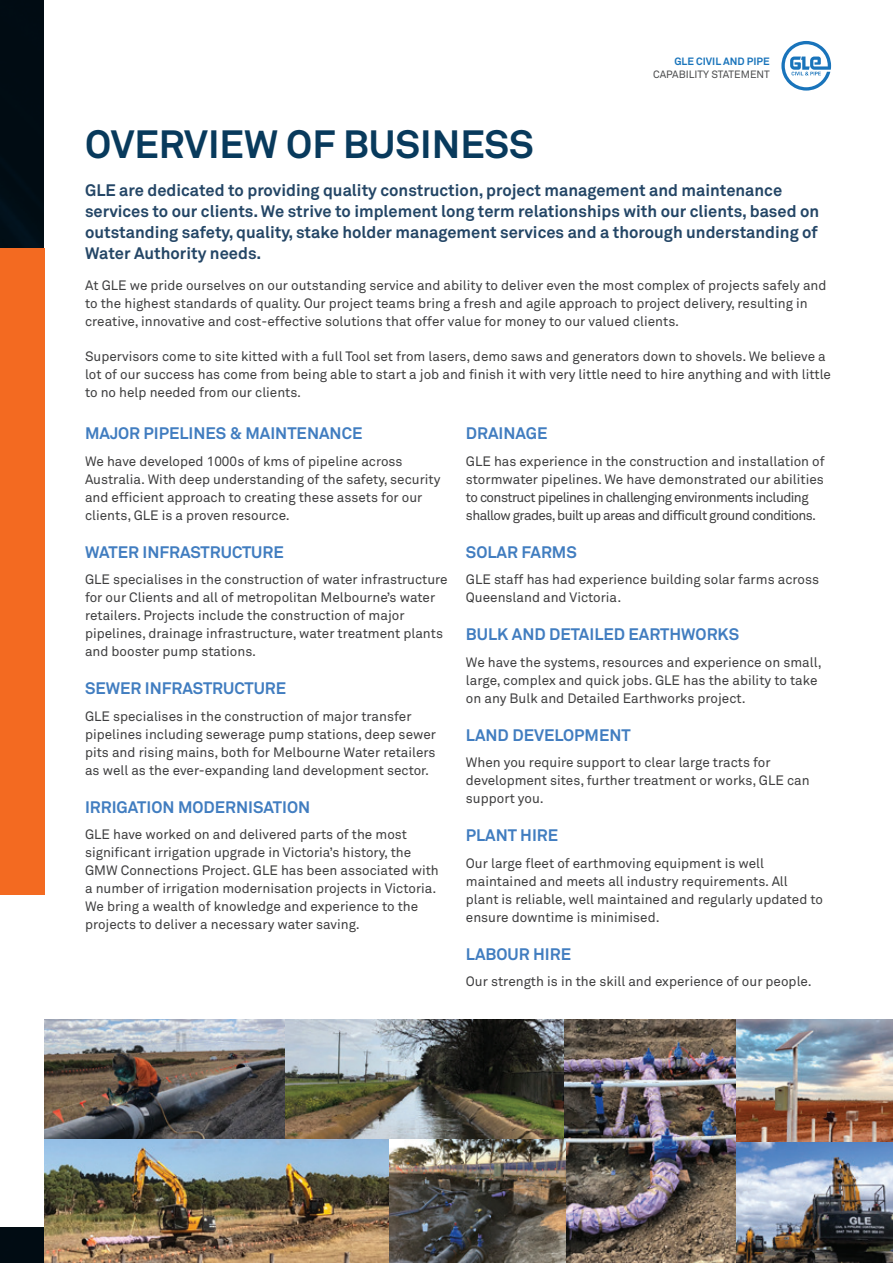
<style>
.page{position:relative;width:893px;height:1263px;background:#fff}
.page>*{position:absolute;margin:0;border:0;box-sizing:border-box;transform-origin:0 0}
.t1{font:700 39px "Akkurat Std";color:#083a5c}
.t2{font:700 16.5px/21px "Akkurat Std";color:#244666}
.t3{font:700 16.5px "Akkurat Std";color:#417dc0}
.t4{font:13.5px/18px "Akkurat Std";color:#3e3e3f}
.t5{font:13.5px/18px "Akkurat Std";letter-spacing:-.04em;color:#3e3e3f}
.t6{font:10.5px "Akkurat Std";color:#4b4c4d}
.t7{font:700 10.5px "Akkurat Std";color:#1974bb}
</style>
<div class="page">
<svg style="left:781px;top:41px;width:50px;height:50px"></svg>
<img style="left:564px;top:1019px;width:329px;height:244px">
<div style="left:0;top:0;width:45px;height:1263px;background:#010c13"></div>
<div style="left:0;top:249px;width:70px;height:978px;background:#fff"></div>
<img style="left:44px;top:1019px;width:241px;height:120px">
<img style="left:285px;top:1019px;width:279px;height:120px">
<img style="left:44px;top:1139px;width:522px;height:124px">
<div style="left:0;top:249px;width:44px;height:646px;background:#f36a21"></div>
<p class="t7" style="left:674px;top:55px;width:97px">GLE CIVIL AND PIPE</p>
<p class="t6" style="left:653px;top:68px;width:118px">CAPABILITY STATEMENT</p>
<h1 class="t1" style="left:85px;top:120px;width:450px">OVERVIEW OF BUSINESS</h1>
<p class="t2" style="left:85px;top:180px;width:736px">GLE are dedicated to providing quality construction, project management and maintenance services to our clients. We strive to implement long term relationships with our clients, based on outstanding safety, quality, stake holder management services and a thorough understanding of Water Authority needs.</p>
<p class="t4" style="left:85px;top:277px;width:743px">At GLE we pride ourselves on our outstanding service and ability to deliver even the most complex of projects safely and to the highest standards of quality. Our project teams bring a fresh and agile approach to project delivery, resulting in creative, innovative and cost-effective solutions that offer value for money to our valued clients.</p>
<p class="t4" style="left:85px;top:348px;width:747px">Supervisors come to site kitted with a full Tool set from lasers, demo saws and generators down to shovels. We believe a lot of our success has come from being able to start a job and finish it with very little need to hire anything and with little to no help needed from our clients.</p>
<p class="t3" style="left:85px;top:423px;width:279px">MAJOR PIPELINES &amp; MAINTENANCE</p>
<p class="t4" style="left:85px;top:452px;width:357px">We have developed 1000s of kms of pipeline across Australia. With deep understanding of the safety, security and efficient approach to creating these assets for our clients, GLE is a proven resource.</p>
<p class="t3" style="left:85px;top:541px;width:200px">WATER INFRASTRUCTURE</p>
<p class="t4" style="left:85px;top:571px;width:364px">GLE specialises in the construction of water infrastructure for our Clients and all of metropolitan Melbourne’s water retailers. Projects include the construction of major pipelines, drainage infrastructure, water treatment plants and booster pump stations.</p>
<p class="t3" style="left:85px;top:678px;width:203px">SEWER INFRASTRUCTURE</p>
<p class="t4" style="left:85px;top:707px;width:352px">GLE specialises in the construction of major transfer pipelines including sewerage pump stations, deep sewer pits and rising mains, both for Melbourne Water retailers as well as the ever-expanding land development sector.</p>
<p class="t3" style="left:85px;top:796px;width:227px">IRRIGATION MODERNISATION</p>
<p class="t4" style="left:85px;top:826px;width:355px">GLE have worked on and delivered parts of the most significant irrigation upgrade in Victoria’s history, the GMW Connections Project. GLE has been associated with a number of irrigation modernisation projects in Victoria.<br>We bring a wealth of knowledge and experience to the projects to deliver a necessary water saving.</p>
<p class="t3" style="left:466px;top:423px;width:83px">DRAINAGE</p>
<p class="t5" style="left:466px;top:452px;width:360px">GLE has experience in the construction and installation of stormwater pipelines. We have demonstrated our abilities to construct pipelines in challenging environments including shallow grades, built up areas and difficult ground conditions.</p>
<p class="t3" style="left:466px;top:541px;width:112px">SOLAR FARMS</p>
<p class="t4" style="left:466px;top:571px;width:355px">GLE staff has had experience building solar farms across<br>Queensland and Victoria.</p>
<p class="t3" style="left:466px;top:624px;width:275px">BULK AND DETAILED EARTHWORKS</p>
<p class="t4" style="left:466px;top:653px;width:357px">We have the systems, resources and experience on small, large, complex and quick jobs. GLE has the ability to take on any Bulk and Detailed Earthworks project.</p>
<p class="t3" style="left:466px;top:724px;width:166px">LAND DEVELOPMENT</p>
<p class="t4" style="left:466px;top:754px;width:345px">When you require support to clear large tracts for development sites, further treatment or works, GLE can support you.</p>
<p class="t3" style="left:466px;top:825px;width:94px">PLANT HIRE</p>
<p class="t4" style="left:466px;top:854px;width:359px">Our large fleet of earthmoving equipment is well maintained and meets all industry requirements. All plant is reliable, well maintained and regularly updated to ensure downtime is minimised.</p>
<p class="t3" style="left:466px;top:943px;width:107px">LABOUR HIRE</p>
<p class="t4" style="left:466px;top:973px;width:347px">Our strength is in the skill and experience of our people.</p>
</div>
